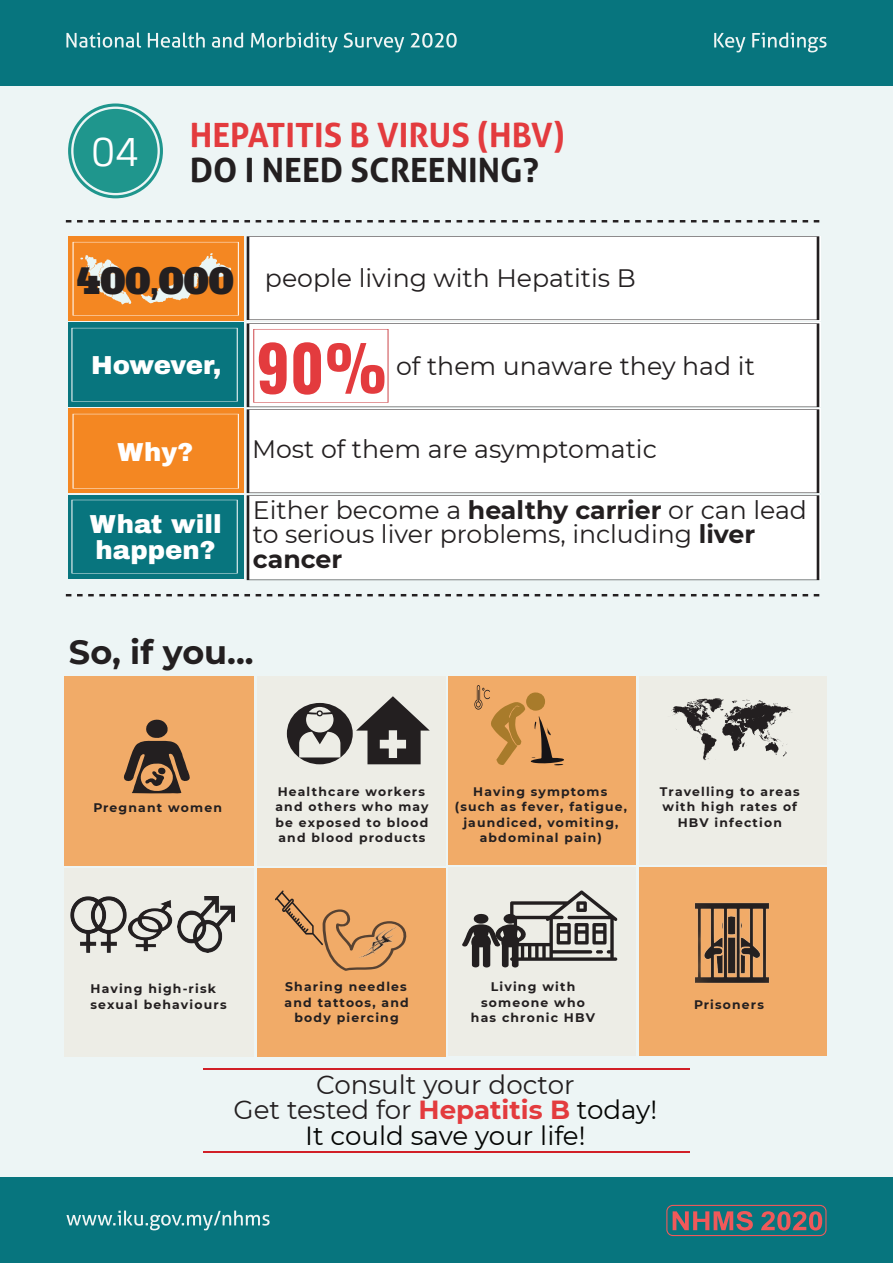
<style>
.page{position:relative;width:893px;height:1263px;background:#edf5f5}
.page>*{position:absolute;margin:0;border:0;box-sizing:border-box;transform-origin:0 0}
.t1{font:41.7px "Glegoo";color:#fff}
.t2{font:34.2px "Alfa Slab One";color:#231f20}
.t3{font:700 33.45px "Aller";color:#e33b3e}
.t4{font:700 33.45px "Aller";color:#231f20}
.t5{font:700 33.45px "Montserrat";color:#231f20}
.t6{font:26.1px/25.7px "Montserrat";color:#231f20;text-align:center}
.t7{font:900 25.95px/25.7px "Archivo";color:#fff}
.t8{font:25.2px/24.6px "Montserrat";color:#231f20}
.t9{font:700 12.45px/15.6px "Montserrat";letter-spacing:.095em;color:#231f20;text-align:center}
.t10{font:700 12.3px/15.6px "Montserrat";letter-spacing:.095em;color:#231f20;text-align:center}
.s1{font-weight:700}
.s2{font-weight:700;color:#e33b3e}
.s3{color:#040503}
</style>
<div class="page">
<svg style="left:68px;top:103px;width:95px;height:95px"></svg>
<div style="left:68px;top:236px;width:175px;height:85px;background:#f48722"></div>
<svg style="left:73px;top:242px;width:166px;height:74px"></svg>
<div style="left:64px;top:676px;width:189px;height:190px;background:#f1ab68"></div>
<div style="left:257px;top:676px;width:188px;height:190px;background:#edede6"></div>
<div style="left:64px;top:868px;width:189px;height:189px;background:#edede6"></div>
<div style="left:257px;top:868px;width:188px;height:189px;background:#f1ab68"></div>
<div style="left:449px;top:676px;width:187px;height:189px;background:#f1ab68"></div>
<div style="left:640px;top:676px;width:187px;height:189px;background:#edede6"></div>
<div style="left:449px;top:867px;width:187px;height:189px;background:#edede6"></div>
<div style="left:640px;top:867px;width:187px;height:189px;background:#f1ab68"></div>
<svg style="left:123px;top:719px;width:67px;height:75px"></svg>
<svg style="left:462px;top:890px;width:155px;height:77px"></svg>
<svg style="left:671px;top:698px;width:121px;height:63px"></svg>
<svg style="left:287px;top:696px;width:143px;height:68px"></svg>
<div style="left:247px;top:236px;width:572px;height:84px;background:#fff"></div>
<img style="left:694px;top:903px;width:76px;height:80px">
<div style="left:526px;top:692px;width:19px;height:19px;background:#a87b2b;border-radius:50%"></div>
<svg style="left:531px;top:716px;width:33px;height:49px"></svg>
<svg style="left:474px;top:685px;width:51px;height:80px"></svg>
<img style="left:70px;top:896px;width:54px;height:57px">
<img style="left:124px;top:900px;width:49px;height:52px">
<img style="left:177px;top:896px;width:57px;height:57px">
<svg style="left:275px;top:890px;width:71px;height:80px"></svg>
<img style="left:344px;top:911px;width:63px;height:60px">
<svg style="left:77px;top:220px;width:39px;height:2px"></svg>
<svg style="left:144px;top:220px;width:39px;height:2px"></svg>
<svg style="left:211px;top:220px;width:39px;height:2px"></svg>
<svg style="left:278px;top:220px;width:39px;height:2px"></svg>
<svg style="left:356px;top:220px;width:28px;height:2px"></svg>
<svg style="left:423px;top:220px;width:28px;height:2px"></svg>
<svg style="left:490px;top:220px;width:39px;height:2px"></svg>
<svg style="left:557px;top:220px;width:39px;height:2px"></svg>
<svg style="left:624px;top:220px;width:39px;height:2px"></svg>
<svg style="left:702px;top:220px;width:28px;height:2px"></svg>
<svg style="left:769px;top:220px;width:28px;height:2px"></svg>
<div style="left:68px;top:322px;width:175px;height:85px;background:linear-gradient(to right,#08757e,#08757e)"></div>
<div style="left:71px;top:328px;width:167px;height:73px;background:#08757e"></div>
<div style="left:247px;top:323px;width:572px;height:84px;background:#fff"></div>
<div style="left:68px;top:408px;width:175px;height:85px;background:#f48722"></div>
<svg style="left:73px;top:414px;width:166px;height:75px"></svg>
<div style="left:247px;top:409px;width:572px;height:84px;background:#fff"></div>
<svg style="left:68px;top:495px;width:175px;height:84px;background:#137b83"></svg>
<div style="left:71px;top:500px;width:167px;height:73px;background:#08757e"></div>
<div style="left:247px;top:495px;width:572px;height:85px;background:#fff"></div>
<svg style="left:253px;top:329px;width:135px;height:74px;background:#f4b7b8"></svg>
<hr style="left:203px;top:1067px;width:487px;height:2px;background:#d12027">
<hr style="left:203px;top:1151px;width:487px;height:2px;background:#d12027">
<svg style="left:77px;top:594px;width:39px;height:2px"></svg>
<svg style="left:144px;top:594px;width:39px;height:2px"></svg>
<svg style="left:211px;top:594px;width:39px;height:2px"></svg>
<svg style="left:278px;top:594px;width:39px;height:2px"></svg>
<svg style="left:356px;top:594px;width:28px;height:2px"></svg>
<svg style="left:423px;top:594px;width:28px;height:2px"></svg>
<svg style="left:490px;top:594px;width:39px;height:2px"></svg>
<svg style="left:557px;top:594px;width:39px;height:2px"></svg>
<svg style="left:624px;top:594px;width:39px;height:2px"></svg>
<svg style="left:702px;top:594px;width:28px;height:2px"></svg>
<svg style="left:769px;top:594px;width:28px;height:2px"></svg>
<div style="left:0;top:0;width:893px;height:85px;background:#07757e"></div>
<div style="left:0;top:1178px;width:893px;height:85px;background:#07757e"></div>
<svg style="left:66px;top:33px;width:75px;height:15px"></svg>
<svg style="left:148px;top:33px;width:57px;height:15px"></svg>
<svg style="left:212px;top:33px;width:31px;height:15px"></svg>
<svg style="left:251px;top:33px;width:87px;height:19px"></svg>
<svg style="left:344px;top:33px;width:60px;height:19px"></svg>
<svg style="left:411px;top:33px;width:46px;height:15px"></svg>
<svg style="left:714px;top:33px;width:31px;height:19px"></svg>
<svg style="left:752px;top:33px;width:74px;height:19px"></svg>
<svg style="left:66px;top:1210px;width:204px;height:20px"></svg>
<svg style="left:666px;top:1205px;width:160px;height:31px"></svg>
<p class="t1" style="left:91px;top:127px;width:50px">04</p>
<p class="t3" style="left:190px;top:115px;width:377px">HEPATITIS B VIRUS (HBV)</p>
<p class="t4" style="left:190px;top:149px;width:351px">DO I NEED SCREENING?</p>
<p class="t2" style="left:77px;top:259px;width:159px">400,000</p>
<p class="t8" style="left:265px;top:264px;width:372px">people living with Hepatitis B</p>
<p class="t7" style="left:91px;top:352px;width:132px">However,</p>
<p class="t8" style="left:396px;top:353px;width:360px">of them unaware they had it</p>
<p class="t7" style="left:117px;top:439px;width:77px">Why?</p>
<p class="t8" style="left:252px;top:436px;width:406px">Most of them are asymptomatic</p>
<p class="t7" style="left:90px;top:511px;width:133px">What will happen?</p>
<p class="t8" style="left:253px;top:497px;width:556px">Either become a <span class="s1">healthy carrier</span> or can lead to serious liver problems, including <span class="s1">liver cancer</span></p>
<p class="t5" style="left:69px;top:628px;width:186px">So, if you...</p>
<p class="t9" style="left:93px;top:799px;width:130px">Pregnant women</p>
<p class="t10" style="left:275px;top:783px;width:155px;text-align:left">Healthcare workers and others who may be exposed to blood and blood products</p>
<p class="t10" style="left:455px;top:783px;width:174px">Having symptoms (such as fever, fatigue, jaundiced, vomiting, abdominal pain)</p>
<p class="t10" style="left:660px;top:783px;width:141px">Travelling to areas with high rates of<br>HBV infection</p>
<p class="t9" style="left:90px;top:980px;width:138px;text-align:left">Having high-risk sexual behaviours</p>
<p class="t9" style="left:285px;top:978px;width:126px">Sharing needles and tattoos, and body piercing</p>
<p class="t9" style="left:471px;top:978px;width:126px">Living with someone who has chronic HBV</p>
<p class="t10" style="left:694px;top:996px;width:71px">Prisoners</p>
<p class="t6" style="left:233px;top:1070px;width:425px">Consult your doctor<br>Get tested for <span class="s2">Hepatitis B</span> <span class="s3">today!<br>It could save your life!</span></p>
</div>
